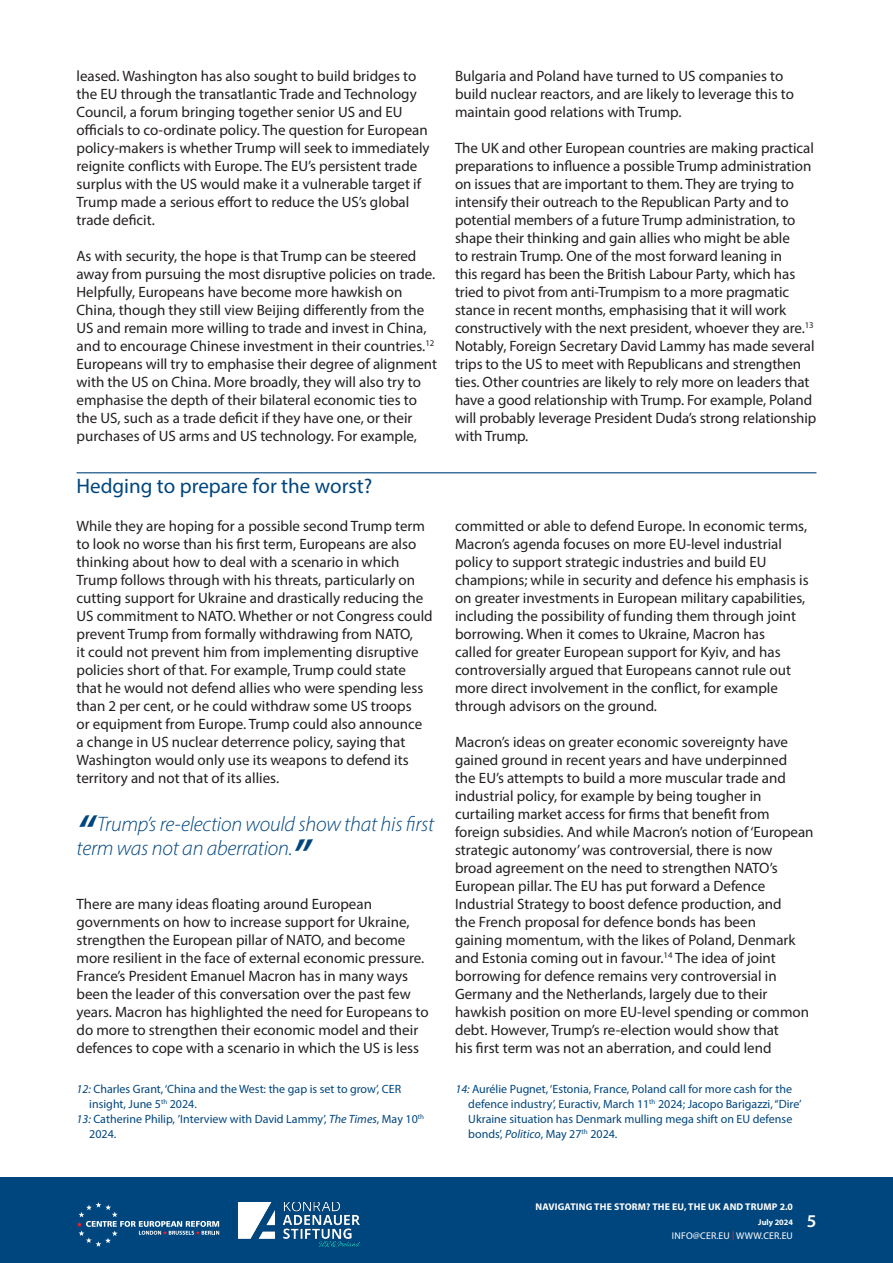
<style>
.page{position:relative;width:893px;height:1263px;background:#fff}
.page>*{position:absolute;margin:0;border:0;box-sizing:border-box;transform-origin:0 0}
.t1{font:italic 300 21px/24px "Myriad Pro";letter-spacing:-.01em;color:#00467e}
.Section_Breaks{font:21px "Myriad Pro";color:#00467e}
.t2{font:600 18px "Myriad Pro";color:#fff}
.Body_Copy{font:15px/18px "Myriad Pro";color:#231f20}
.Footnotes{font:12px/15px "Myriad Pro";color:#00467e}
.t3{font:700 9.75px "Myriad Pro";letter-spacing:.02em;color:#fff}
.t4{font:9.75px "Myriad Pro";letter-spacing:.02em;color:#fff}
.t5{font:700 8.25px "Myriad Pro";color:#fff}
.s1{font-weight:600;font-size:45px}
.s2{font-style:italic}
.s3{color:#ee2e22}
</style>
<div class="page">
<hr style="left:77px;top:472px;width:739px;height:1px;background:#00467e">
<div style="left:0;top:1178px;width:893px;height:85px;background:#00467e"></div>
<svg style="left:77px;top:1202px;width:142px;height:45px"></svg>
<img style="left:237px;top:1202px;width:123px;height:46px">
<p class="Body_Copy" style="left:77px;top:67px;width:355px">leased. Washington has also sought to build bridges to the EU through the transatlantic Trade and Technology Council, a forum bringing together senior US and EU officials to co-ordinate policy. The question for European policy-makers is whether Trump will seek to immediately reignite conflicts with Europe. The EU’s persistent trade surplus with the US would make it a vulnerable target if Trump made a serious effort to reduce the US’s global trade deficit.</p>
<p class="Body_Copy" style="left:77px;top:247px;width:362px">As with security, the hope is that Trump can be steered away from pursuing the most disruptive policies on trade.<br>Helpfully, Europeans have become more hawkish on China, though they still view Beijing differently from the US and remain more willing to trade and invest in China, and to encourage Chinese investment in their countries.<sup>12<br></sup>Europeans will try to emphasise their degree of alignment with the US on China. More broadly, they will also try to emphasise the depth of their bilateral economic ties to the US, such as a trade deficit if they have one, or their purchases of US arms and US technology. For example,</p>
<p class="Section_Breaks" style="left:77px;top:473px;width:297px">Hedging to prepare for the worst?</p>
<p class="Body_Copy" style="left:77px;top:516px;width:358px">While they are hoping for a possible second Trump term to look no worse than his first term, Europeans are also thinking about how to deal with a scenario in which Trump follows through with his threats, particularly on cutting support for Ukraine and drastically reducing the US commitment to NATO. Whether or not Congress could prevent Trump from formally withdrawing from NATO,<br>it could not prevent him from implementing disruptive policies short of that. For example, Trump could state that he would not defend allies who were spending less than 2 per cent, or he could withdraw some US troops<br>or equipment from Europe. Trump could also announce a change in US nuclear deterrence policy, saying that Washington would only use its weapons to defend its territory and not that of its allies.</p>
<p class="t1" style="left:77px;top:812px;width:359px"><span class="s1">“</span> Trump’s re-election would show that his first term was not an aberration.<span class="s1">”</span></p>
<p class="Body_Copy" style="left:77px;top:894px;width:354px">There are many ideas floating around European governments on how to increase support for Ukraine, strengthen the European pillar of NATO, and become more resilient in the face of external economic pressure.<br>France’s President Emanuel Macron has in many ways been the leader of this conversation over the past few years. Macron has highlighted the need for Europeans to do more to strengthen their economic model and their defences to cope with a scenario in which the US is less</p>
<p class="Footnotes" style="left:89px;top:1081px;width:313px;text-indent:-13px"><span class="s2">12:</span> Charles Grant, ‘China and the West: the gap is set to grow’, CER insight, June 5<sup>th</sup> 2024.</p>
<p class="Footnotes" style="left:89px;top:1111px;width:336px;text-indent:-13px"><span class="s2">13:</span> Catherine Philip, ’Interview with David Lammy’, <span class="s2">The Times</span>, May 10<sup>th<br></sup>2024.</p>
<p class="Body_Copy" style="left:455px;top:67px;width:341px">Bulgaria and Poland have turned to US companies to build nuclear reactors, and are likely to leverage this to maintain good relations with Trump.</p>
<p class="Body_Copy" style="left:455px;top:139px;width:363px">The UK and other European countries are making practical preparations to influence a possible Trump administration on issues that are important to them. They are trying to intensify their outreach to the Republican Party and to potential members of a future Trump administration, to shape their thinking and gain allies who might be able<br>to restrain Trump. One of the most forward leaning in<br>this regard has been the British Labour Party, which has tried to pivot from anti-Trumpism to a more pragmatic stance in recent months, emphasising that it will work constructively with the next president, whoever they are.<sup>13<br></sup>Notably, Foreign Secretary David Lammy has made several trips to the US to meet with Republicans and strengthen ties. Other countries are likely to rely more on leaders that have a good relationship with Trump. For example, Poland will probably leverage President Duda’s strong relationship with Trump.</p>
<p class="Body_Copy" style="left:455px;top:516px;width:355px">committed or able to defend Europe. In economic terms, Macron’s agenda focuses on more EU-level industrial policy to support strategic industries and build EU champions; while in security and defence his emphasis is on greater investments in European military capabilities, including the possibility of funding them through joint borrowing. When it comes to Ukraine, Macron has<br>called for greater European support for Kyiv, and has controversially argued that Europeans cannot rule out more direct involvement in the conflict, for example through advisors on the ground.</p>
<p class="Body_Copy" style="left:455px;top:732px;width:360px">Macron’s ideas on greater economic sovereignty have gained ground in recent years and have underpinned<br>the EU’s attempts to build a more muscular trade and industrial policy, for example by being tougher in curtailing market access for firms that benefit from foreign subsidies. And while Macron’s notion of ‘European strategic autonomy’ was controversial, there is now<br>broad agreement on the need to strengthen NATO’s European pillar. The EU has put forward a Defence Industrial Strategy to boost defence production, and<br>the French proposal for defence bonds has been<br>gaining momentum, with the likes of Poland, Denmark and Estonia coming out in favour.<sup>14</sup> The idea of joint borrowing for defence remains very controversial in Germany and the Netherlands, largely due to their hawkish position on more EU-level spending or common debt. However, Trump’s re-election would show that<br>his first term was not an aberration, and could lend</p>
<p class="Footnotes" style="left:468px;top:1081px;width:335px;text-indent:-13px"><span class="s2">14:</span> Aurélie Pugnet, ‘Estonia, France, Poland call for more cash for the defence industry’, Euractiv, March 11<sup>th</sup> 2024; Jacopo Barigazzi, ‘‘Dire’ Ukraine situation has Denmark mulling mega shift on EU defense bonds’, <span class="s2">Politico</span>, May 27<sup>th</sup> 2024.</p>
<p class="t3" style="left:535px;top:1200px;width:259px">NAVIGATING THE STORM? THE EU, THE UK AND TRUMP 2.0</p>
<p class="t5" style="left:758px;top:1217px;width:36px">July 2024</p>
<p class="t4" style="left:672px;top:1229px;width:123px">INFO@CER.EU <span class="s3">|</span> WWW.CER.EU</p>
<p class="t2" style="left:807px;top:1210px;width:11px">5</p>
</div>
